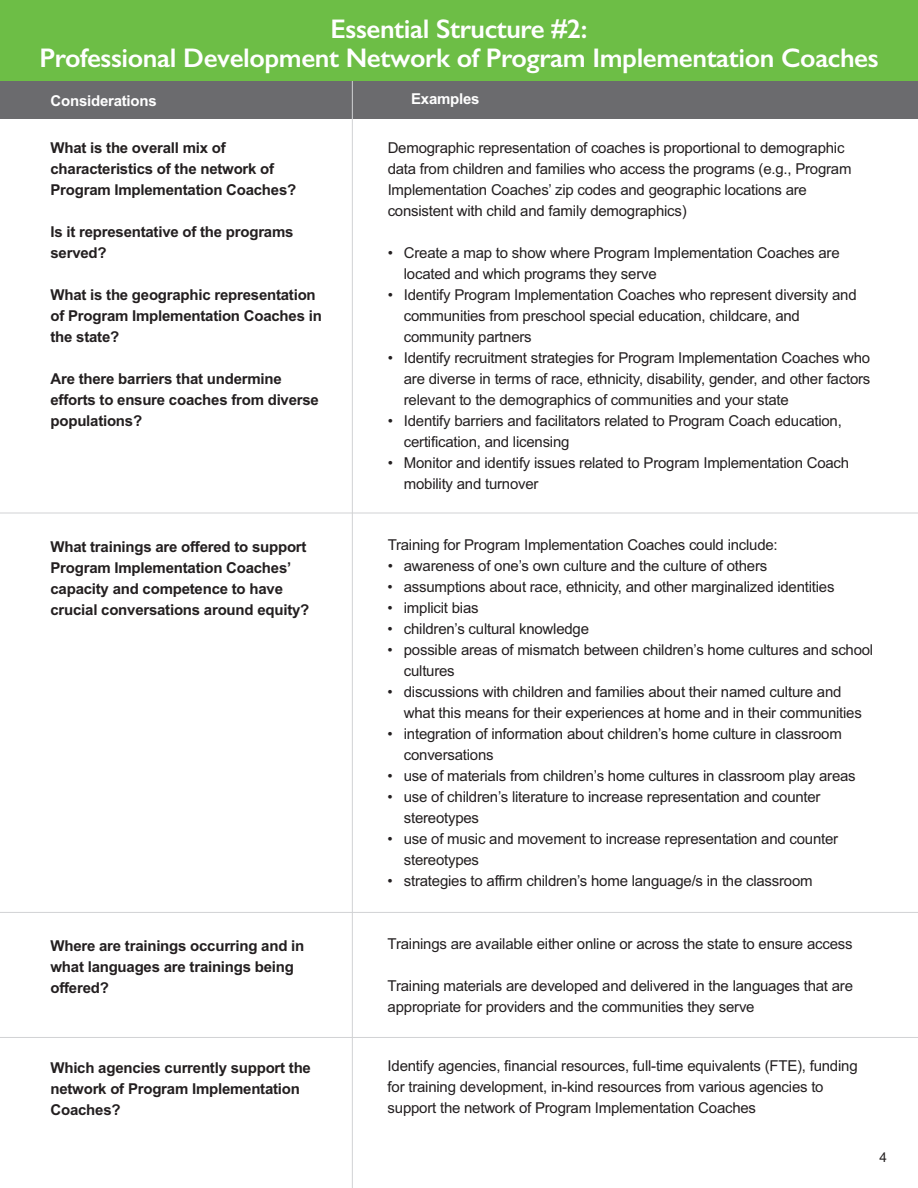
<style>
.page{position:relative;width:918px;height:1188px;background:#fff}
.page>*{position:absolute;margin:0;border:0;box-sizing:border-box;transform-origin:0 0}
.t1{font:600 27px/29.2px "Gill Sans";letter-spacing:-.015em;color:#fff;text-align:center}
.t2{font:15px/21px "Arial";letter-spacing:-.015em;color:#231f20}
.t3{font:700 15px/21px "Arial";letter-spacing:-.015em;color:#231f20}
.t4{font:700 15px "Arial";letter-spacing:-.015em;color:#fff}
.t5{font:13.5px "Arial";color:#231f20}
</style>
<div class="page">
<hr style="left:0;top:513px;width:918px;height:1px;background:#d1d2d4">
<div style="left:0;top:81px;width:918px;height:38px;background:#6b6b6e"></div>
<div style="left:0;top:0;width:918px;height:81px;background:#6dbe46"></div>
<hr style="left:0;top:912px;width:918px;height:1px;background:#d1d2d4">
<hr style="left:352px;top:81px;width:1px;height:1107px;background:#d1d2d4">
<hr style="left:0;top:1037px;width:918px;height:1px;background:#d1d2d4">
<h1 class="t1" style="left:39px;top:14px;width:841px">Essential Structure #2:<br>Professional Development Network of Program Implementation Coaches</h1>
<p class="t4" style="left:411px;top:90px;width:70px">Examples</p>
<p class="t4" style="left:51px;top:92px;width:108px">Considerations</p>
<p class="t3" style="left:51px;top:138px;width:247px">What is the overall mix of characteristics of the network of<br>Program Implementation Coaches?</p>
<p class="t3" style="left:51px;top:222px;width:245px">Is it representative of the programs served?</p>
<p class="t3" style="left:51px;top:285px;width:273px">What is the geographic representation of Program Implementation Coaches in the state?</p>
<p class="t3" style="left:51px;top:369px;width:270px">Are there barriers that undermine efforts to ensure coaches from diverse populations?</p>
<p class="t3" style="left:51px;top:537px;width:260px">What trainings are offered to support Program Implementation Coaches’ capacity and competence to have crucial conversations around equity?</p>
<p class="t3" style="left:51px;top:936px;width:255px">Where are trainings occurring and in what languages are trainings being offered?</p>
<p class="t3" style="left:50px;top:1057px;width:262px">Which agencies currently support the network of Program Implementation<br>Coaches?</p>
<p class="t2" style="left:388px;top:138px;width:465px">Demographic representation of coaches is proportional to demographic data from children and families who access the programs (e.g., Program Implementation Coaches’ zip codes and geographic locations are consistent with child and family demographics)</p>
<p class="t2" style="left:404px;top:243px;width:437px;text-indent:-16px">• Create a map to show where Program Implementation Coaches are located and which programs they serve</p>
<p class="t2" style="left:404px;top:285px;width:454px;text-indent:-16px">• Identify Program Implementation Coaches who represent diversity and communities from preschool special education, childcare, and community partners</p>
<p class="t2" style="left:404px;top:348px;width:468px;text-align:justify;text-indent:-16px">• Identify recruitment strategies for Program Implementation Coaches who are diverse in terms of race, ethnicity, disability, gender, and other factors relevant to the demographics of communities and your state</p>
<p class="t2" style="left:404px;top:411px;width:440px;text-indent:-16px">• Identify barriers and facilitators related to Program Coach education, certification, and licensing</p>
<p class="t2" style="left:404px;top:453px;width:447px;text-indent:-16px">• Monitor and identify issues related to Program Implementation Coach mobility and turnover</p>
<p class="t2" style="left:388px;top:534px;width:392px">Training for Program Implementation Coaches could include:</p>
<p class="t2" style="left:388px;top:555px;width:381px">• awareness of one’s own culture and the culture of others</p>
<p class="t2" style="left:388px;top:576px;width:448px">• assumptions about race, ethnicity, and other marginalized identities</p>
<p class="t2" style="left:388px;top:597px;width:93px">• implicit bias</p>
<p class="t2" style="left:388px;top:618px;width:203px">• children’s cultural knowledge</p>
<p class="t2" style="left:404px;top:639px;width:471px;text-indent:-16px">• possible areas of mismatch between children’s home cultures and school cultures</p>
<p class="t2" style="left:404px;top:681px;width:460px;text-indent:-16px">• discussions with children and families about their named culture and what this means for their experiences at home and in their communities</p>
<p class="t2" style="left:404px;top:723px;width:439px;text-indent:-16px">• integration of information about children’s home culture in classroom conversations</p>
<p class="t2" style="left:388px;top:765px;width:470px">• use of materials from children’s home cultures in classroom play areas</p>
<p class="t2" style="left:404px;top:786px;width:418px;text-indent:-16px">• use of children’s literature to increase representation and counter stereotypes</p>
<p class="t2" style="left:404px;top:828px;width:436px;text-indent:-16px">• use of music and movement to increase representation and counter stereotypes</p>
<p class="t2" style="left:388px;top:870px;width:427px">• strategies to affirm children’s home language/s in the classroom</p>
<p class="t2" style="left:388px;top:933px;width:466px">Trainings are available either online or across the state to ensure access</p>
<p class="t2" style="left:388px;top:975px;width:467px">Training materials are developed and delivered in the languages that are appropriate for providers and the communities they serve</p>
<p class="t2" style="left:388px;top:1055px;width:472px">Identify agencies, financial resources, full-time equivalents (FTE), funding for training development, in-kind resources from various agencies to support the network of Program Implementation Coaches</p>
<p class="t5" style="left:880px;top:1150px;width:9px">4</p>
</div>
